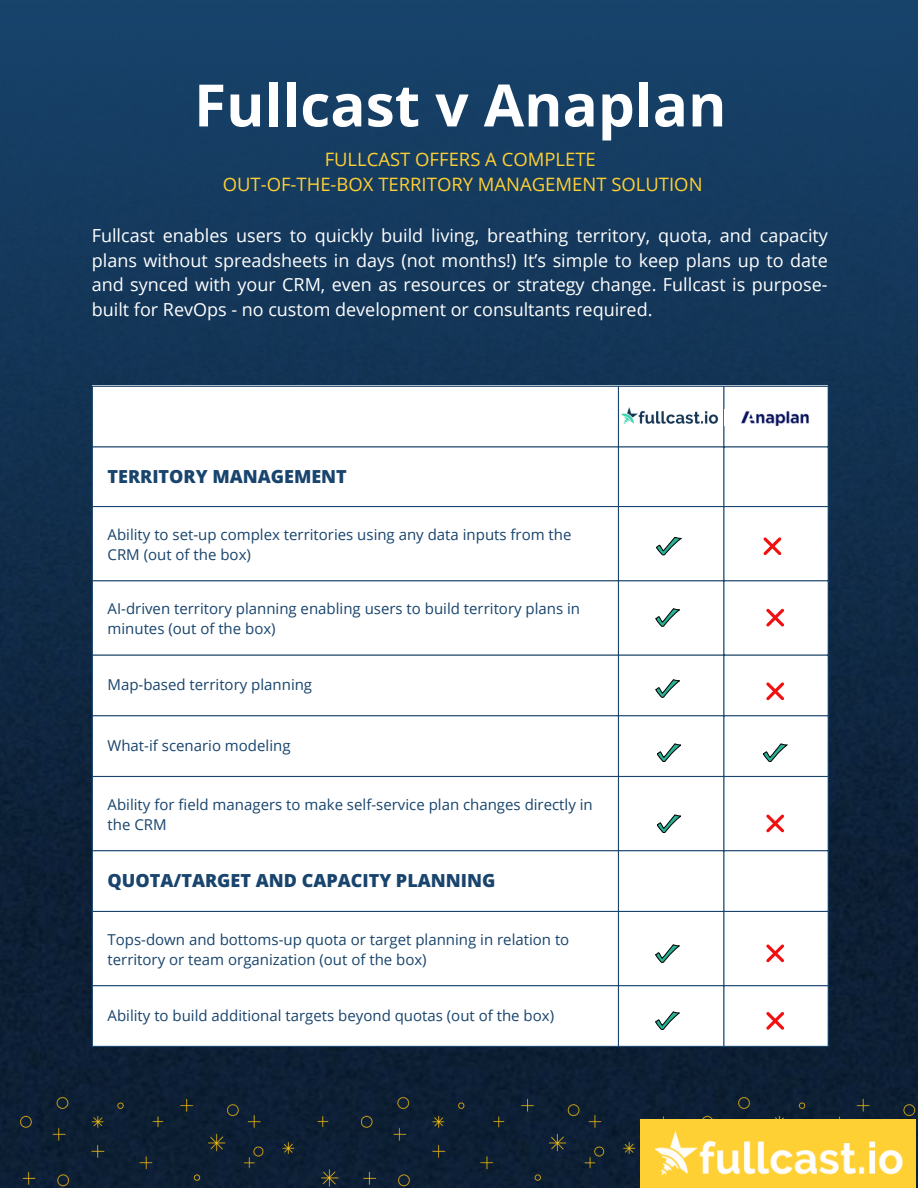
<style>
.page{position:relative;width:918px;height:1188px;background:#fff}
.page>*{position:absolute;margin:0;border:0;box-sizing:border-box;transform-origin:0 0}
.t1{font:700 58.5px "Open Sans";color:#fff}
.t2{font:18.45px/24.8px "Open Sans";color:#ffd033;text-align:center}
.t3{font:18px/24.8px "Open Sans";color:#fff;text-align:justify}
.t4{font:800 18px "Open Sans";color:#18446d}
.t5{font:15px/20.2px "Open Sans";color:#18446d}
</style>
<div class="page">
<img style="left:0;top:0;width:918px;height:1090px">
<div style="left:0;top:1090px;width:918px;height:98px;background:#0d1f34"></div>
<div style="left:640px;top:1119px;width:276px;height:69px;background:#ffd033"></div>
<img style="left:654px;top:1131px;width:249px;height:44px">
<div style="left:92px;top:386px;width:736px;height:661px;background:#fff"></div>
<hr style="left:92px;top:387px;width:1px;height:659px;background:#18446d">
<hr style="left:618px;top:387px;width:1px;height:659px;background:#18446d">
<hr style="left:723px;top:387px;width:1px;height:659px;background:#18446d">
<hr style="left:828px;top:387px;width:1px;height:659px;background:#18446d">
<hr style="left:92px;top:386px;width:737px;height:1px;background:#18446d">
<hr style="left:92px;top:446px;width:737px;height:1px;background:#18446d">
<hr style="left:92px;top:506px;width:737px;height:1px;background:#18446d">
<hr style="left:92px;top:580px;width:737px;height:1px;background:#18446d">
<hr style="left:92px;top:654px;width:737px;height:2px;background:#18446d">
<hr style="left:92px;top:715px;width:737px;height:1px;background:#18446d">
<hr style="left:92px;top:776px;width:737px;height:1px;background:#18446d">
<hr style="left:92px;top:850px;width:737px;height:1px;background:#18446d">
<hr style="left:92px;top:911px;width:737px;height:1px;background:#18446d">
<hr style="left:92px;top:985px;width:737px;height:1px;background:#18446d">
<hr style="left:92px;top:1046px;width:737px;height:1px;background:#18446d">
<svg style="left:656px;top:537px;width:25px;height:18px"></svg>
<svg style="left:656px;top:609px;width:23px;height:18px"></svg>
<svg style="left:766px;top:609px;width:18px;height:18px"></svg>
<svg style="left:656px;top:680px;width:23px;height:18px"></svg>
<img style="left:741px;top:410px;width:68px;height:16px">
<img style="left:621px;top:407px;width:97px;height:17px">
<svg style="left:656px;top:945px;width:23px;height:18px"></svg>
<svg style="left:656px;top:1012px;width:23px;height:18px"></svg>
<svg style="left:766px;top:1012px;width:18px;height:18px"></svg>
<svg style="left:763px;top:537px;width:18px;height:18px"></svg>
<svg style="left:657px;top:744px;width:24px;height:18px"></svg>
<svg style="left:763px;top:744px;width:24px;height:18px"></svg>
<svg style="left:766px;top:682px;width:18px;height:18px"></svg>
<svg style="left:657px;top:815px;width:24px;height:18px"></svg>
<svg style="left:766px;top:814px;width:18px;height:18px"></svg>
<svg style="left:766px;top:944px;width:18px;height:18px"></svg>
<h1 class="t1" style="left:194px;top:64px;width:534px">Fullcast v Anaplan</h1>
<p class="t2" style="left:223px;top:147px;width:481px">FULLCAST OFFERS A COMPLETE<br>OUT-OF-THE-BOX TERRITORY MANAGEMENT SOLUTION</p>
<p class="t3" style="left:92px;top:223px;width:738px">Fullcast enables users to quickly build living, breathing territory, quota, and capacity plans without spreadsheets in days (not months!) It’s simple to keep plans up to date and synced with your CRM, even as resources or strategy change. Fullcast is purpose&shy;built for RevOps - no custom development or consultants required.</p>
<p class="t4" style="left:108px;top:464px;width:241px">TERRITORY MANAGEMENT</p>
<p class="t5" style="left:108px;top:524px;width:466px">Ability to set-up complex territories using any data inputs from the<br>CRM (out of the box)</p>
<p class="t5" style="left:108px;top:598px;width:474px">AI-driven territory planning enabling users to build territory plans in minutes (out of the box)</p>
<p class="t5" style="left:108px;top:675px;width:206px">Map-based territory planning</p>
<p class="t5" style="left:108px;top:735px;width:185px">What-if scenario modeling</p>
<p class="t5" style="left:108px;top:794px;width:487px">Ability for field managers to make self-service plan changes directly in the CRM</p>
<p class="t4" style="left:108px;top:868px;width:389px">QUOTA/TARGET AND CAPACITY PLANNING</p>
<p class="t5" style="left:108px;top:929px;width:463px">Tops-down and bottoms-up quota or target planning in relation to territory or team organization (out of the box)</p>
<p class="t5" style="left:108px;top:1005px;width:448px">Ability to build additional targets beyond quotas (out of the box)</p>
</div>
